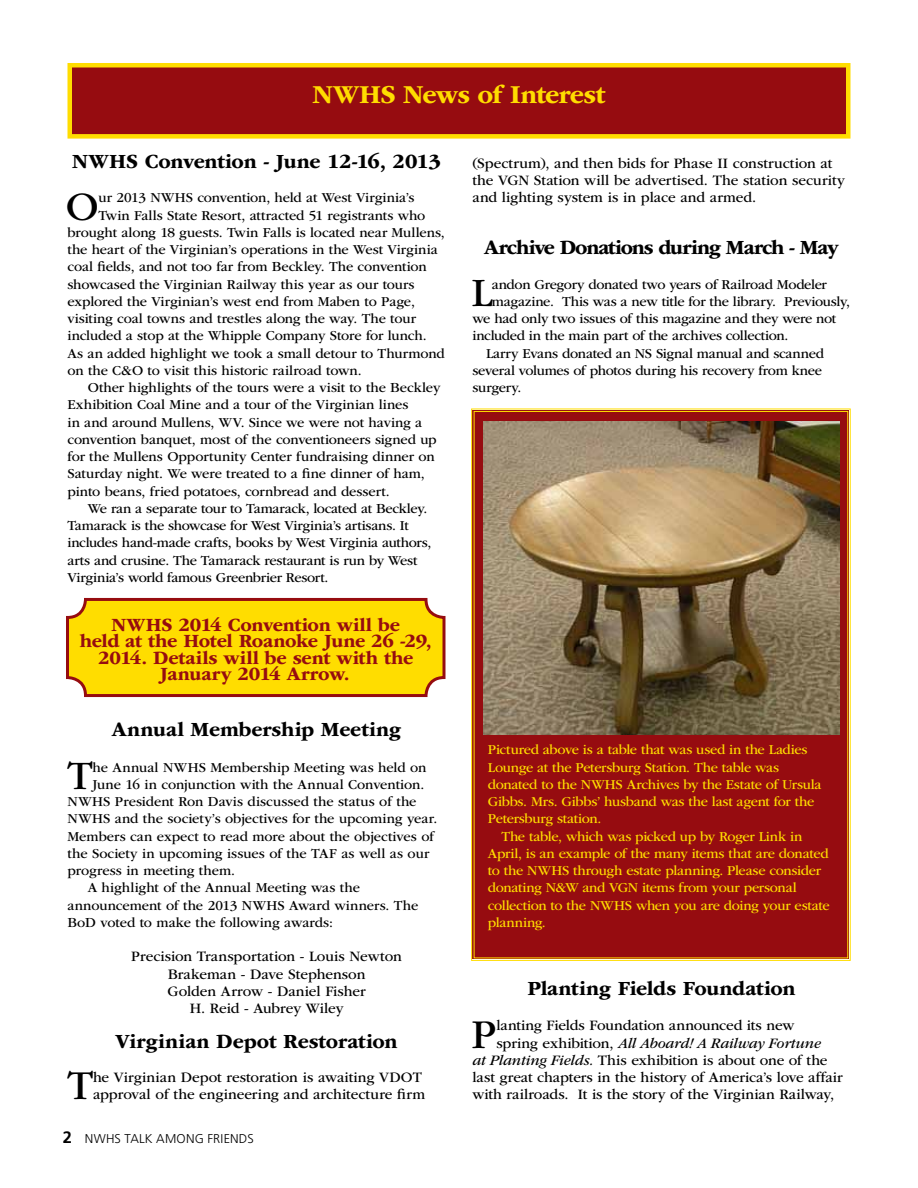
<style>
.page{position:relative;width:918px;height:1188px;background:#fff}
.page>*{position:absolute;margin:0;border:0;box-sizing:border-box;transform-origin:0 0}
.t1{font:42.75px "ITC Garamond Std";color:#000}
.t2{font:42px "ITC Garamond Std";color:#000}
.t3{font:700 27px "ITC Garamond Std";letter-spacing:-.025em;color:#fd0}
.t4{font:700 21px "ITC Garamond Std";letter-spacing:-.015em;color:#000}
.t5{font:700 21px "ITC Garamond Std";letter-spacing:-.05em;color:#000}
.t6{font:700 19.5px/16.5px "ITC Garamond Std";letter-spacing:-.01em;color:#960c10;text-align:center}
.t7{font:15px/17.2px "ITC Garamond Std";letter-spacing:-.005em;color:#000}
.t8{font:italic 15px "ITC Garamond Std";letter-spacing:-.01em;color:#000}
.t9{font:14.25px "ITC Garamond Std";letter-spacing:-.01em;color:#000}
.t10{font:14.25px/17.2px "ITC Garamond Std";letter-spacing:-.02em;color:#fd0}
.t11{font:300 12.75px "Frutiger";letter-spacing:.02em;color:#000}
.s1{font-weight:700;font-size:16.5px}
.s2{font-style:normal}
.s3{font-style:italic}
</style>
<div class="page">
<div style="left:70px;top:65px;width:778px;height:71px;background:#960c10"></div>
<div style="left:68px;top:63px;width:782px;height:76px;border:4px solid #fd0"></div>
<div style="left:68px;top:599px;width:376px;height:97px;background:#fd0;border-radius:18px"></div>
<div style="left:66px;top:598px;width:380px;height:99px;border:3px solid #960c10;border-radius:18px"></div>
<svg style="left:471px;top:408px;width:380px;height:553px;background:#9b1813"></svg>
<img style="left:484px;top:422px;width:355px;height:313px">
<h3 class="t3" style="left:313px;top:79px;width:294px">NWHS News of Interest</h3>
<h3 class="t4" style="left:72px;top:150px;width:370px">NWHS Convention - June 12-16, 2013</h3>
<h2 class="t2" style="left:66px;top:184px;width:35px">O</h2>
<p class="t9" style="left:99px;top:190px;width:318px">ur 2013 NWHS convention, held at West Virginia’s</p>
<p class="t9" style="left:99px;top:207px;width:328px">Twin Falls State Resort, attracted 51 registrants who</p>
<p class="t9" style="left:68px;top:225px;width:379px">brought along 18 guests. Twin Falls is located near Mullens,</p>
<p class="t9" style="left:68px;top:242px;width:372px">the heart of the Virginian’s operations in the West Virginia</p>
<p class="t9" style="left:68px;top:259px;width:361px">coal fields, and not too far from Beckley. The convention</p>
<p class="t9" style="left:68px;top:276px;width:349px">showcased the Virginian Railway this year as our tours</p>
<p class="t9" style="left:68px;top:294px;width:349px">explored the Virginian’s west end from Maben to Page,</p>
<p class="t9" style="left:68px;top:311px;width:350px">visiting coal towns and trestles along the way. The tour</p>
<p class="t9" style="left:68px;top:328px;width:361px">included a stop at the Whipple Company Store for lunch.</p>
<p class="t9" style="left:68px;top:345px;width:379px">As an added highlight we took a small detour to Thurmond</p>
<p class="t9" style="left:68px;top:363px;width:296px">on the C&amp;O to visit this historic railroad town.</p>
<p class="t9" style="left:88px;top:380px;width:354px">Other highlights of the tours were a visit to the Beckley</p>
<p class="t9" style="left:68px;top:397px;width:343px">Exhibition Coal Mine and a tour of the Virginian lines</p>
<p class="t9" style="left:68px;top:414px;width:356px">in and around Mullens, WV. Since we were not having a</p>
<p class="t9" style="left:68px;top:432px;width:371px">convention banquet, most of the conventioneers signed up</p>
<p class="t9" style="left:68px;top:449px;width:369px">for the Mullens Opportunity Center fundraising dinner on</p>
<p class="t9" style="left:68px;top:466px;width:359px">Saturday night. We were treated to a fine dinner of ham,</p>
<p class="t9" style="left:68px;top:483px;width:324px">pinto beans, fried potatoes, cornbread and dessert.</p>
<p class="t9" style="left:88px;top:501px;width:341px">We ran a separate tour to Tamarack, located at Beckley.</p>
<p class="t9" style="left:68px;top:518px;width:343px">Tamarack is the showcase for West Virginia’s artisans. It</p>
<p class="t9" style="left:68px;top:535px;width:365px">includes hand-made crafts, books by West Virginia authors,</p>
<p class="t9" style="left:68px;top:552px;width:351px">arts and crusine. The Tamarack restaurant is run by West</p>
<p class="t9" style="left:68px;top:570px;width:263px">Virginia’s world famous Greenbrier Resort.</p>
<h3 class="t6" style="left:80px;top:616px;width:354px">NWHS 2014 Convention will be<br>held at the Hotel Roanoke June 26 -29,<br>2014. Details will be sent with the<br>January 2014 Arrow.</h3>
<h3 class="t4" style="left:112px;top:718px;width:291px">Annual Membership Meeting</h3>
<h2 class="t2" style="left:68px;top:753px;width:27px">T</h2>
<p class="t9" style="left:93px;top:759px;width:335px">he Annual NWHS Membership Meeting was held on</p>
<p class="t9" style="left:93px;top:777px;width:333px">June 16 in conjunction with the Annual Convention.</p>
<p class="t9" style="left:67px;top:794px;width:351px">NWHS President Ron Davis discussed the status of the</p>
<p class="t9" style="left:67px;top:811px;width:371px">NWHS and the society’s objectives for the upcoming year.</p>
<p class="t9" style="left:67px;top:828px;width:368px">Members can expect to read more about the objectives of</p>
<p class="t9" style="left:67px;top:846px;width:363px">the Society in upcoming issues of the TAF as well as our</p>
<p class="t9" style="left:67px;top:863px;width:169px">progress in meeting them.</p>
<p class="t9" style="left:88px;top:880px;width:274px">A highlight of the Annual Meeting was the</p>
<p class="t9" style="left:67px;top:897px;width:352px">announcement of the 2013 NWHS Award winners. The</p>
<p class="t9" style="left:67px;top:915px;width:267px">BoD voted to make the following awards:</p>
<p class="t7" style="left:131px;top:948px;width:272px;text-align:center">Precision Transportation - Louis Newton<br>Brakeman - Dave Stephenson<br>Golden Arrow - Daniel Fisher<br>H. Reid - Aubrey Wiley</p>
<h3 class="t4" style="left:115px;top:1029px;width:284px">Virginian Depot Restoration</h3>
<h1 class="t1" style="left:68px;top:1063px;width:27px">T</h1>
<p class="t7" style="left:93px;top:1069px;width:334px">he Virginian Depot restoration is awaiting VDOT approval of the engineering and architecture firm</p>
<p class="t11" style="left:63px;top:1131px;width:192px"><span class="s1">2</span> NWHS TALK AMONG FRIENDS</p>
<p class="t7" style="left:472px;top:155px;width:374px">(Spectrum), and then bids for Phase II construction at the VGN Station will be advertised. The station security and lighting system is in place and armed.</p>
<h3 class="t5" style="left:484px;top:236px;width:356px">Archive Donations during March - May</h3>
<h2 class="t2" style="left:471px;top:270px;width:23px">L</h2>
<p class="t9" style="left:492px;top:276px;width:337px">andon Gregory donated two years of Railroad Modeler</p>
<p class="t9" style="left:492px;top:294px;width:360px">magazine. This was a new title for the library. Previously,</p>
<p class="t9" style="left:473px;top:311px;width:365px">we had only two issues of this magazine and they were not</p>
<p class="t9" style="left:473px;top:328px;width:317px">included in the main part of the archives collection.</p>
<p class="t9" style="left:486px;top:345px;width:339px">Larry Evans donated an NS Signal manual and scanned</p>
<p class="t9" style="left:473px;top:363px;width:351px">several volumes of photos during his recovery from knee</p>
<p class="t9" style="left:473px;top:380px;width:50px">surgery.</p>
<p class="t10" style="left:488px;top:741px;width:335px">Pictured above is a table that was used in the Ladies Lounge at the Petersburg Station. The table was donated to the NWHS Archives by the Estate of Ursula Gibbs. Mrs. Gibbs’ husband was the last agent for the Petersburg station.</p>
<p class="t10" style="left:488px;top:828px;width:343px;text-indent:13px">The table, which was picked up by Roger Link in April, is an example of the many items that are donated to the NWHS through estate planning. Please consider donating N&amp;W and VGN items from your personal collection to the NWHS when you are doing your estate planning.</p>
<h3 class="t4" style="left:527px;top:977px;width:270px">Planting Fields Foundation</h3>
<h1 class="t1" style="left:471px;top:1011px;width:27px">P</h1>
<p class="t7" style="left:496px;top:1017px;width:300px">lanting Fields Foundation announced its new</p>
<p class="t8" style="left:496px;top:1035px;width:326px"><span class="s2">spring exhibition,</span> All Aboard! A Railway Fortune</p>
<p class="t7" style="left:473px;top:1052px;width:357px"><span class="s3">at Planting Fields.</span> This exhibition is about one of the</p>
<p class="t7" style="left:473px;top:1069px;width:372px">last great chapters in the history of America’s love affair</p>
<p class="t7" style="left:473px;top:1086px;width:363px">with railroads. It is the story of the Virginian Railway,</p>
</div>
